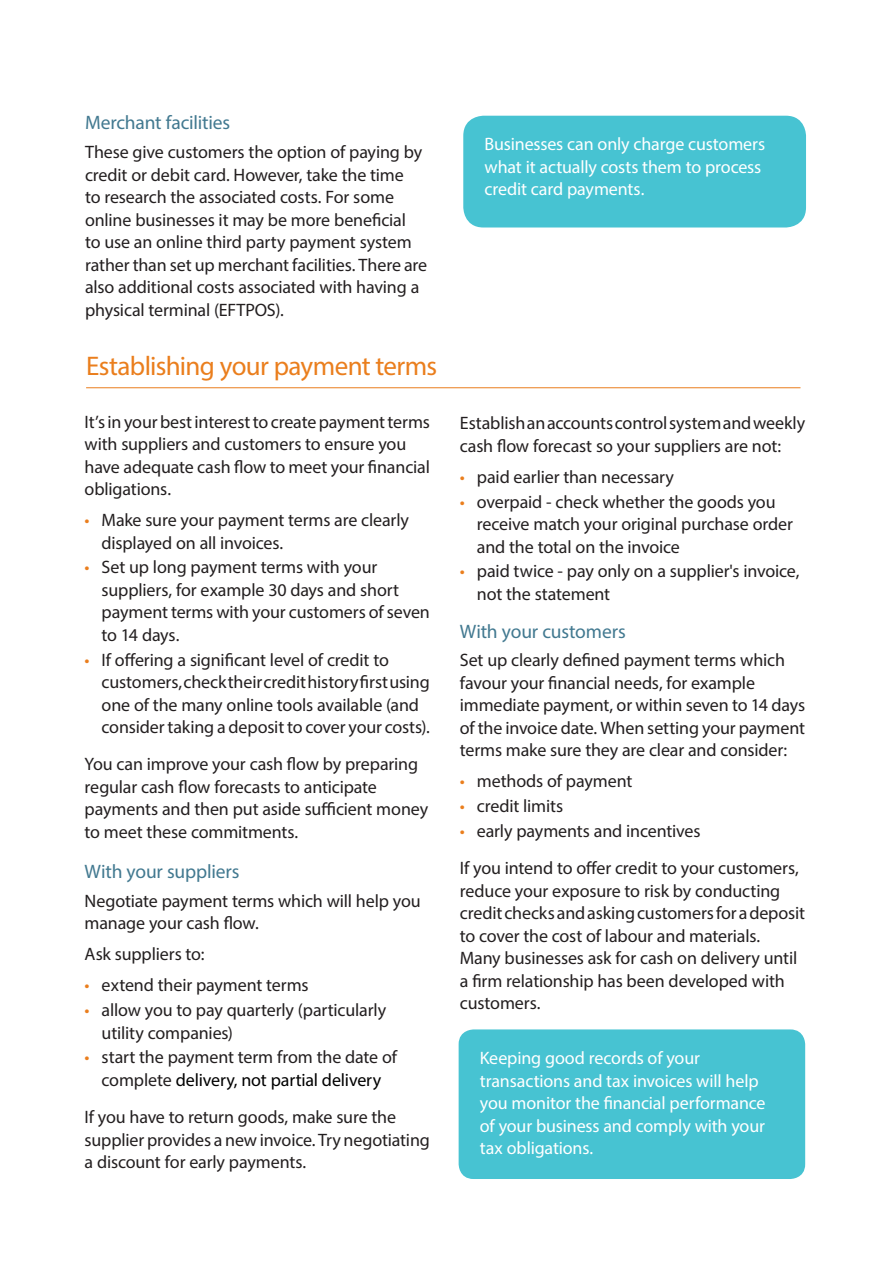
<style>
.page{position:relative;width:893px;height:1263px;background:#fff}
.page>*{position:absolute;margin:0;border:0;box-sizing:border-box;transform-origin:0 0}
._2__Subheader__L2{font:27px "Myriad Pro";letter-spacing:-.025em;color:#ea7e1d}
._3__Subhead__L3{font:19.5px "Myriad Pro";letter-spacing:-.01em;color:#427990}
._5__Body_Copy{font:18px/22.5px "Myriad Pro";letter-spacing:-.01em;color:#231f20}
._6__Bullets_L1{font:18px/22.5px "Myriad Pro";letter-spacing:-.01em;color:#231f20}
._6__White_Bullets{font:18px/22.5px "Myriad Pro";letter-spacing:-.01em;color:#fff}
.s1{color:#ea7e1d}
.s2{color:#000}
</style>
<div class="page">
<div style="left:463px;top:116px;width:343px;height:111px;background:#47c3d2;border-radius:20px"></div>
<hr style="left:86px;top:387px;width:714px;height:1px;background:#ea7e1d">
<div style="left:459px;top:1029px;width:346px;height:150px;background:#47c3d2;border-radius:15px"></div>
<h6 class="_3__Subhead__L3" style="left:85px;top:111px;width:147px">Merchant facilities</h6>
<p class="_5__Body_Copy" style="left:85px;top:141px;width:344px">These give customers the option of paying by credit or debit card. However, take the time<br>to research the associated costs. For some online businesses it may be more beneficial<br>to use an online third party payment system rather than set up merchant facilities. There are also additional costs associated with having a physical terminal (EFTPOS).</p>
<h6 class="_6__White_Bullets" style="left:485px;top:133px;width:282px">Businesses can only charge customers what it actually costs them to process credit card payments.</h6>
<h2 class="_2__Subheader__L2" style="left:86px;top:349px;width:353px">Establishing your payment terms</h2>
<p class="_5__Body_Copy" style="left:85px;top:410px;width:347px">It’s in your best interest to create payment terms with suppliers and customers to ensure you have adequate cash flow to meet your financial obligations.</p>
<p class="_6__Bullets_L1" style="left:102px;top:509px;width:309px;text-indent:-17px"><span class="s1">•</span> Make sure your payment terms are clearly displayed on all invoices.</p>
<p class="_6__Bullets_L1" style="left:102px;top:556px;width:330px;text-indent:-17px"><span class="s1">•</span> Set up long payment terms with your suppliers, for example 30 days and short payment terms with your customers of seven to 14 days.</p>
<p class="_6__Bullets_L1" style="left:102px;top:648px;width:330px;text-indent:-17px"><span class="s1">•</span> If offering a significant level of credit to customers, check their credit history first using one of the many online tools available (and consider taking a deposit to cover your costs).</p>
<p class="_5__Body_Copy" style="left:85px;top:753px;width:345px">You can improve your cash flow by preparing regular cash flow forecasts to anticipate payments and then put aside sufficient money to meet these commitments.</p>
<h6 class="_3__Subhead__L3" style="left:85px;top:859px;width:156px">With your suppliers</h6>
<p class="_5__Body_Copy" style="left:85px;top:889px;width:338px">Negotiate payment terms which will help you manage your cash flow.</p>
<p class="_5__Body_Copy" style="left:85px;top:943px;width:121px">Ask suppliers to:</p>
<p class="_6__Bullets_L1" style="left:85px;top:974px;width:225px"><span class="s1">•</span> extend their payment terms</p>
<p class="_6__Bullets_L1" style="left:102px;top:998px;width:286px;text-indent:-17px"><span class="s1">•</span> allow you to pay quarterly (particularly utility companies)</p>
<p class="_6__Bullets_L1" style="left:85px;top:1045px;width:314px;text-align:center"><span class="s1">•</span> start the payment term from the date of complete <span class="s2">delivery, not partial delivery</span></p>
<p class="_5__Body_Copy" style="left:85px;top:1105px;width:347px">If you have to return goods, make sure the supplier provides a new invoice. Try negotiating a discount for early payments.</p>
<p class="_5__Body_Copy" style="left:460px;top:412px;width:347px">Establish an accounts control system and weekly cash flow forecast so your suppliers are not:</p>
<p class="_6__Bullets_L1" style="left:460px;top:465px;width:216px"><span class="s1">•</span> paid earlier than necessary</p>
<p class="_6__Bullets_L1" style="left:477px;top:490px;width:318px;text-indent:-17px"><span class="s1">•</span> overpaid - check whether the goods you receive match your original purchase order and the total on the invoice</p>
<p class="_6__Bullets_L1" style="left:477px;top:560px;width:324px;text-indent:-17px"><span class="s1">•</span> paid twice - pay only on a supplier's invoice, not the statement</p>
<h6 class="_3__Subhead__L3" style="left:460px;top:619px;width:167px">With your customers</h6>
<p class="_5__Body_Copy" style="left:460px;top:649px;width:347px">Set up clearly defined payment terms which favour your financial needs, for example immediate payment, or within seven to 14 days of the invoice date. When setting your payment terms make sure they are clear and consider:</p>
<p class="_6__Bullets_L1" style="left:460px;top:770px;width:174px"><span class="s1">•</span> methods of payment</p>
<p class="_6__Bullets_L1" style="left:460px;top:794px;width:105px"><span class="s1">•</span> credit limits</p>
<p class="_6__Bullets_L1" style="left:460px;top:819px;width:242px"><span class="s1">•</span> early payments and incentives</p>
<p class="_5__Body_Copy" style="left:460px;top:856px;width:347px">If you intend to offer credit to your customers, reduce your exposure to risk by conducting credit checks and asking customers for a deposit to cover the cost of labour and materials.<br>Many businesses ask for cash on delivery until a firm relationship has been developed with customers.</p>
<h6 class="_6__White_Bullets" style="left:480px;top:1047px;width:287px">Keeping good records of your transactions and tax invoices will help you monitor the financial performance of your business and comply with your tax obligations.</h6>
</div>
